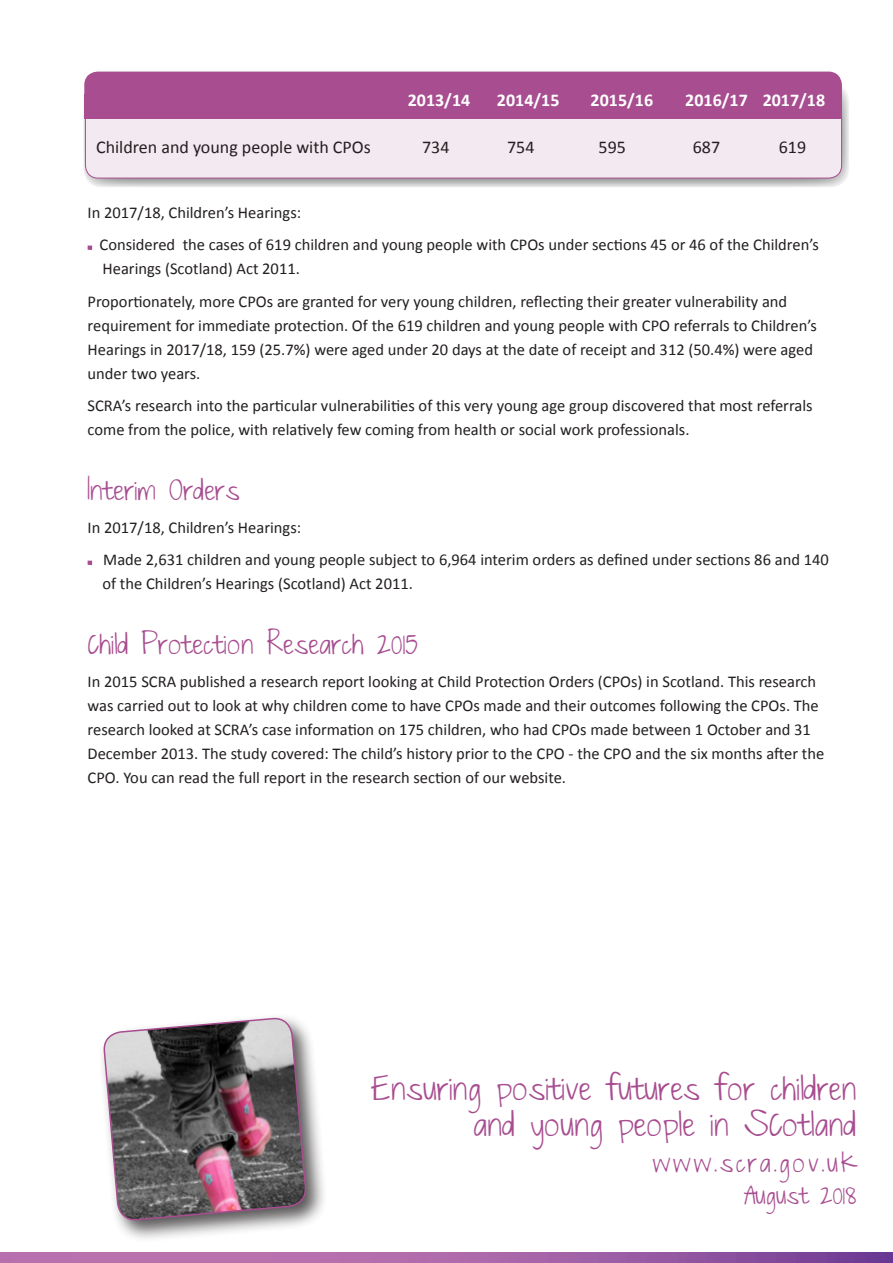
<style>
.page{position:relative;width:893px;height:1263px;background:#fff}
.page>*{position:absolute;margin:0;border:0;box-sizing:border-box;transform-origin:0 0}
.t1{font:30px "Just The Way You Are";color:#a84d90}
._2_Body{font:25.5px "Just The Way You Are";color:#a84d90}
.t2{font:24px "Just The Way You Are";letter-spacing:.1em;color:#a84d90}
.t3{font:22.5px "Just The Way You Are";color:#a84d90}
.t4{font:18px "Calibri";color:#231f20}
.t5{font:700 18px "Calibri";color:#fff}
._2_Body-2{font:16.5px/24px "Calibri";color:#231f20}
</style>
<div class="page">
<svg style="left:88px;top:246px;width:4px;height:4px"></svg>
<svg style="left:88px;top:561px;width:4px;height:4px"></svg>
<svg style="left:83px;top:83px;width:766px;height:104px;background:#c2bdc2"></svg>
<div style="left:85px;top:105px;width:757px;height:73px;background:#f3e9f1;border-radius:13px"></div>
<div style="left:85px;top:105px;width:757px;height:73px;border:1px solid #a84d90;border-radius:13px"></div>
<div style="left:85px;top:72px;width:756px;height:44px;background:#a84d90;border-radius:13px"></div>
<div style="left:84px;top:72px;width:758px;height:45px;border:2px solid #a84d90;border-radius:13px"></div>
<div style="left:84px;top:94px;width:758px;height:25px;background:#a84d90"></div>
<div style="left:98px;top:1013px;width:230px;height:230px;background:#231f20;opacity:.75"></div>
<svg style="left:103px;top:1017px;width:204px;height:220px;background:#80767a"></svg>
<img style="left:0;top:1252px;width:893px;height:11px">
<p class="t5" style="left:408px;top:89px;width:64px">2013/14</p>
<p class="t5" style="left:497px;top:89px;width:64px">2014/15</p>
<p class="t5" style="left:591px;top:89px;width:64px">2015/16</p>
<p class="t5" style="left:685px;top:89px;width:64px">2016/17</p>
<p class="t5" style="left:763px;top:89px;width:64px">2017/18</p>
<p class="t4" style="left:96px;top:135px;width:276px">Children and young people with CPOs</p>
<p class="t4" style="left:422px;top:135px;width:29px">734</p>
<p class="t4" style="left:507px;top:135px;width:29px">754</p>
<p class="t4" style="left:599px;top:135px;width:29px">595</p>
<p class="t4" style="left:693px;top:135px;width:29px">687</p>
<p class="t4" style="left:779px;top:135px;width:29px">619</p>
<p class="_2_Body-2" style="left:88px;top:200px;width:215px">In 2017/18, Children’s Hearings:</p>
<p class="_2_Body-2" style="left:100px;top:233px;width:721px">Considered the cases of 619 children and young people with CPOs under sections 45 or 46 of the Children’s<br>Hearings (Scotland) Act 2011.</p>
<p class="_2_Body-2" style="left:88px;top:289px;width:731px">Proportionately, more CPOs are granted for very young children, reflecting their greater vulnerability and requirement for immediate protection. Of the 619 children and young people with CPO referrals to Children’s Hearings in 2017/18, 159 (25.7%) were aged under 20 days at the date of receipt and 312 (50.4%) were aged under two years.</p>
<p class="_2_Body-2" style="left:88px;top:394px;width:726px">SCRA’s research into the particular vulnerabilities of this very young age group discovered that most referrals come from the police, with relatively few coming from health or social work professionals.</p>
<p class="_2_Body" style="left:88px;top:476px;width:154px">Interim Orders</p>
<p class="_2_Body-2" style="left:88px;top:515px;width:215px">In 2017/18, Children’s Hearings:</p>
<p class="_2_Body-2" style="left:103px;top:548px;width:728px">Made 2,631 children and young people subject to 6,964 interim orders as defined under sections 86 and 140 of the Children’s Hearings (Scotland) Act 2011.</p>
<p class="_2_Body" style="left:88px;top:630px;width:332px">Child Protection Research 2015</p>
<p class="_2_Body-2" style="left:88px;top:669px;width:738px">In 2015 SCRA published a research report looking at Child Protection Orders (CPOs) in Scotland. This research was carried out to look at why children come to have CPOs made and their outcomes following the CPOs. The research looked at SCRA’s case information on 175 children, who had CPOs made between 1 October and 31<br>December 2013. The study covered: The child’s history prior to the CPO - the CPO and the six months after the CPO. You can read the full report in the research section of our website.</p>
<p class="t1" style="left:372px;top:1072px;width:486px">Ensuring positive futures for children</p>
<p class="t1" style="left:473px;top:1108px;width:385px">and young people in SCotland</p>
<p class="t2" style="left:652px;top:1150px;width:206px">www.scra.gov.uk</p>
<p class="t3" style="left:744px;top:1183px;width:114px">August 2018</p>
</div>
